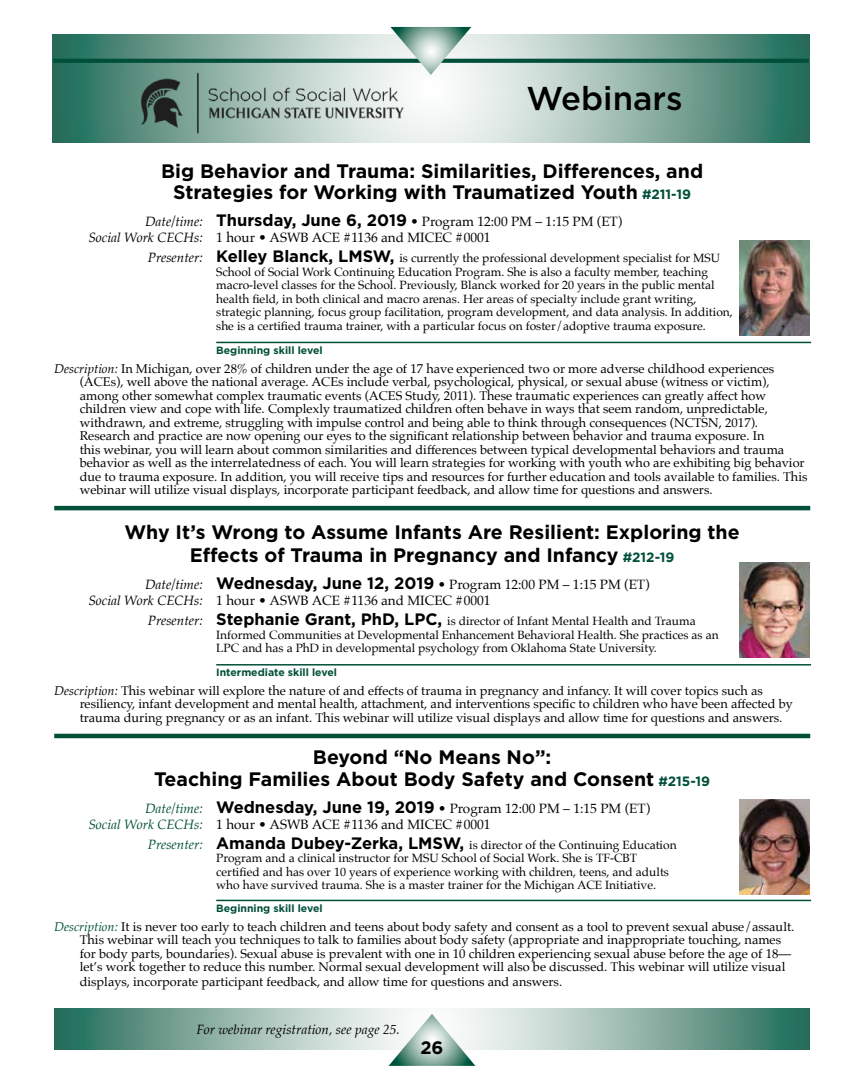
<style>
.page{position:relative;width:864px;height:1080px;background:#fff}
.page>*{position:absolute;margin:0;border:0;box-sizing:border-box;transform-origin:0 0}
.t1{font:500 33px "Gotham";color:#000}
.t2{font:700 19.5px/21.6px "Gotham";color:#000;text-align:center}
.t3{font:700 18px "Gotham";color:#000}
.t4{font:13.5px/16.2px "Palatino";color:#000}
.t5{font:italic 13.5px "Palatino";color:#000}
.t6{font:12.75px/13.5px "Palatino";color:#000}
.t7{font:12px/13.5px "Palatino";color:#000}
.t8{font:700 10.5px "Gotham";color:#004f39}
.s1{font-size:13.5px;color:#004f39}
.s2{font-style:italic}
.s3{font-family:"Gotham";font-weight:700;font-size:16.5px}
.s4{font-style:italic;font-size:13.5px}
.s5{font-style:italic;color:#004f39}
.s6{font-style:italic;font-size:13.5px;color:#004f39}
</style>
<div class="page">
<svg style="left:53px;top:35px;width:756px;height:107px;background:#8db1a6"></svg>
<svg style="left:53px;top:59px;width:756px;height:4px;background:#05523d"></svg>
<svg style="left:390px;top:27px;width:81px;height:48px"></svg>
<hr style="left:216px;top:342px;width:595px;height:1px;background:#004f39">
<hr style="left:54px;top:506px;width:756px;height:4px;background:#004f39">
<hr style="left:216px;top:664px;width:595px;height:2px;background:#004f39">
<hr style="left:54px;top:734px;width:756px;height:4px;background:#004f39">
<hr style="left:216px;top:900px;width:595px;height:1px;background:#004f39">
<svg style="left:54px;top:1009px;width:756px;height:40px;background:#90b3a8"></svg>
<svg style="left:389px;top:1014px;width:86px;height:52px"></svg>
<img style="left:740px;top:241px;width:70px;height:95px">
<img style="left:139px;top:72px;width:268px;height:62px">
<img style="left:740px;top:562px;width:70px;height:96px">
<img style="left:740px;top:799px;width:70px;height:96px">
<h1 class="t1" style="left:527px;top:77px;width:158px">Webinars</h1>
<h2 class="t2" style="left:161px;top:160px;width:544px">Big Behavior and Trauma: Similarities, Differences, and<br>Strategies for Working with Traumatized Youth <span class="s1">#211-19</span></h2>
<p class="t4" style="left:88px;top:213px;width:536px;text-indent:57px"><span class="s2">Date/time:</span> <span class="s3">Thursday, June 6, 2019</span> • Program 12:00 PM – 1:15 PM (ET)<br><span class="s2">Social Work CECHs:</span> 1 hour • ASWB ACE #1136 and MICEC #0001</p>
<p class="t7" style="left:216px;top:251px;width:518px;text-indent:-68px"><span class="s4">Presenter:</span> <span class="s3">Kelley Blanck, LMSW,</span> is currently the professional development specialist for MSU School of Social Work Continuing Education Program. She is also a faculty member, teaching macro-level classes for the School. Previously, Blanck worked for 20 years in the public mental health field, in both clinical and macro arenas. Her areas of specialty include grant writing, strategic planning, focus group facilitation, program development, and data analysis. In addition, she is a certified trauma trainer, with a particular focus on foster/adoptive trauma exposure.</p>
<p class="t8" style="left:216px;top:343px;width:108px">Beginning skill level</p>
<p class="t6" style="left:80px;top:361px;width:729px;text-indent:-26px"><span class="s2">Description:</span> In Michigan, over 28% of children under the age of 17 have experienced two or more adverse childhood experiences (ACEs), well above the national average. ACEs include verbal, psychological, physical, or sexual abuse (witness or victim), among other somewhat complex traumatic events (ACES Study, 2011). These traumatic experiences can greatly affect how children view and cope with life. Complexly traumatized children often behave in ways that seem random, unpredictable, withdrawn, and extreme, struggling with impulse control and being able to think through consequences (NCTSN, 2017).<br>Research and practice are now opening our eyes to the significant relationship between behavior and trauma exposure. In<br>this webinar, you will learn about common similarities and differences between typical developmental behaviors and trauma behavior as well as the interrelatedness of each. You will learn strategies for working with youth who are exhibiting big behavior due to trauma exposure. In addition, you will receive tips and resources for further education and tools available to families. This webinar will utilize visual displays, incorporate participant feedback, and allow time for questions and answers.</p>
<h2 class="t2" style="left:125px;top:520px;width:617px;line-height:23.4px">Why It’s Wrong to Assume Infants Are Resilient: Exploring the<br>Effects of Trauma in Pregnancy and Infancy <span class="s1">#212-19</span></h2>
<p class="t4" style="left:88px;top:576px;width:563px;text-indent:57px"><span class="s2">Date/time:</span> <span class="s3">Wednesday, June 12, 2019</span> • Program 12:00 PM – 1:15 PM (ET)<br><span class="s2">Social Work CECHs:</span> 1 hour • ASWB ACE #1136 and MICEC #0001</p>
<p class="t7" style="left:216px;top:614px;width:504px;text-indent:-68px"><span class="s4">Presenter:</span> <span class="s3">Stephanie Grant, PhD, LPC,</span> is director of Infant Mental Health and Trauma<br>Informed Communities at Developmental Enhancement Behavioral Health. She practices as an<br>LPC and has a PhD in developmental psychology from Oklahoma State University.</p>
<p class="t8" style="left:216px;top:665px;width:122px">Intermediate skill level</p>
<p class="t6" style="left:80px;top:684px;width:715px;text-indent:-26px"><span class="s2">Description:</span> This webinar will explore the nature of and effects of trauma in pregnancy and infancy. It will cover topics such as resiliency, infant development and mental health, attachment, and interventions specific to children who have been affected by trauma during pregnancy or as an infant. This webinar will utilize visual displays and allow time for questions and answers.</p>
<h2 class="t2" style="left:154px;top:746px;width:558px">Beyond “No Means No”:<br>Teaching Families About Body Safety and Consent <span class="s1">#215-19</span></h2>
<p class="t4" style="left:88px;top:800px;width:563px;text-indent:57px"><span class="s5">Date/time:</span> <span class="s3">Wednesday, June 19, 2019</span> • Program 12:00 PM – 1:15 PM (ET)<br><span class="s5">Social Work CECHs:</span> 1 hour • ASWB ACE #1136 and MICEC #0001</p>
<p class="t7" style="left:216px;top:838px;width:462px;text-indent:-68px"><span class="s6">Presenter:</span> <span class="s3">Amanda Dubey-Zerka, LMSW,</span> is director of the Continuing Education Program and a clinical instructor for MSU School of Social Work. She is TF-CBT certified and has over 10 years of experience working with children, teens, and adults who have survived trauma. She is a master trainer for the Michigan ACE Initiative.</p>
<p class="t8" style="left:216px;top:901px;width:108px">Beginning skill level</p>
<p class="t6" style="left:80px;top:919px;width:716px;text-indent:-26px"><span class="s5">Description:</span> It is never too early to teach children and teens about body safety and consent as a tool to prevent sexual abuse/assault.<br>This webinar will teach you techniques to talk to families about body safety (appropriate and inappropriate touching, names for body parts, boundaries). Sexual abuse is prevalent with one in 10 children experiencing sexual abuse before the age of 18— let’s work together to reduce this number. Normal sexual development will also be discussed. This webinar will utilize visual displays, incorporate participant feedback, and allow time for questions and answers.</p>
<p class="t5" style="left:196px;top:1018px;width:205px">For webinar registration, see page 25.</p>
<h3 class="t3" style="left:420px;top:1036px;width:25px">26</h3>
</div>
